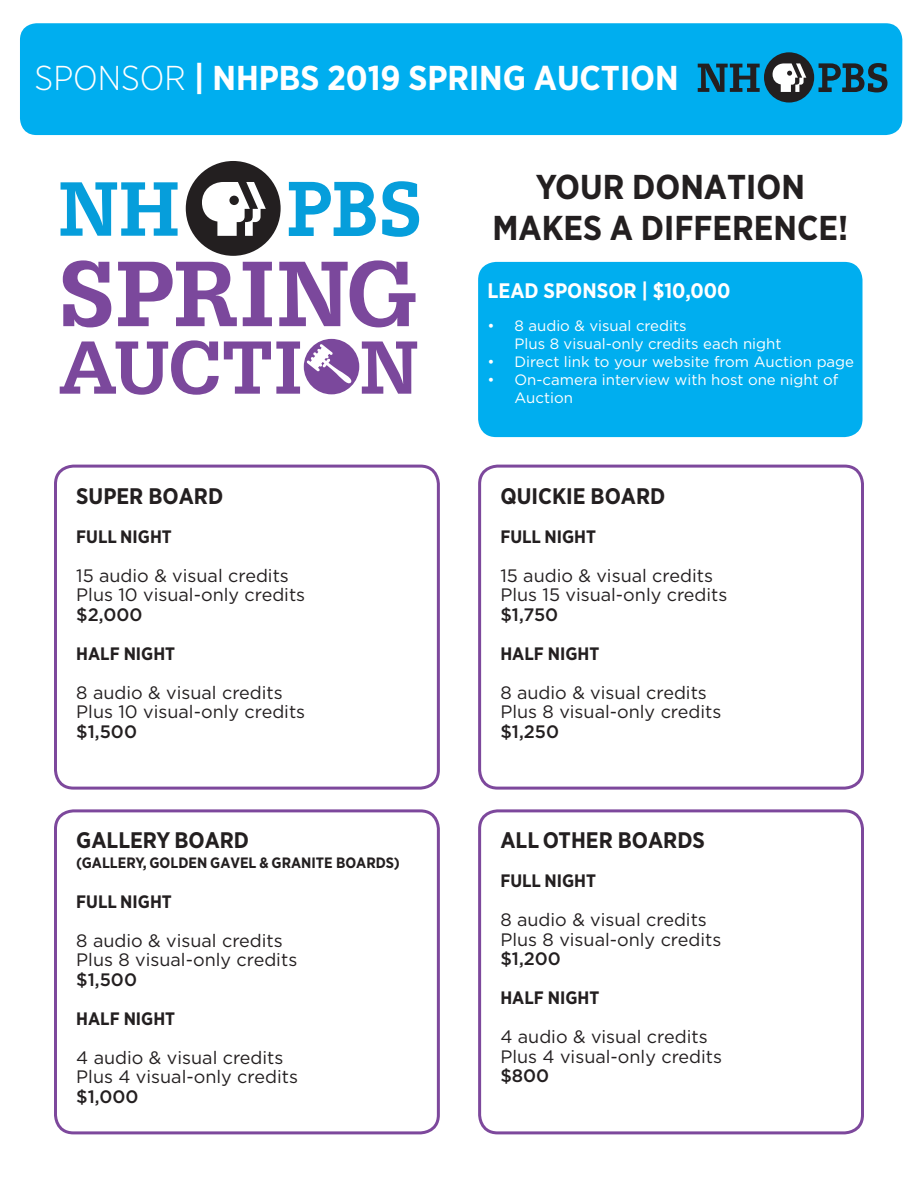
<style>
.page{position:relative;width:918px;height:1188px;background:#fff}
.page>*{position:absolute;margin:0;border:0;box-sizing:border-box;transform-origin:0 0}
.t1{font:700 34.5px "Gotham Narrow";color:#fff}
.t2{font:700 34.5px/40.5px "Gotham Narrow";color:#231f20;text-align:center}
.t3{font:700 22.5px "Gotham Narrow";color:#231f20}
.t4{font:700 21px "Gotham Narrow";color:#fff}
.t5{font:18px/19.5px "Gotham";color:#231f20}
.t6{font:700 18px "Gotham Narrow";color:#231f20}
.t7{font:500 18px "Gotham";color:#231f20}
.t8{font:15px/18px "Gotham";color:#fff}
.t9{font:700 15px "Gotham Narrow";color:#231f20}
.s1{font-weight:300}
</style>
<div class="page">
<div style="left:20px;top:23px;width:882px;height:112px;background:#00aeef;border-radius:17px"></div>
<div style="left:764px;top:52px;width:50px;height:51px;background:#231f20;border-radius:50%"></div>
<svg style="left:773px;top:63px;width:33px;height:29px"></svg>
<svg style="left:819px;top:63px;width:68px;height:29px"></svg>
<svg style="left:698px;top:64px;width:62px;height:28px"></svg>
<div style="left:54px;top:465px;width:386px;height:325px;border:3px solid #7d489c;border-radius:18px"></div>
<div style="left:478px;top:465px;width:386px;height:325px;border:3px solid #7d489c;border-radius:18px"></div>
<div style="left:54px;top:809px;width:386px;height:325px;border:3px solid #7d489c;border-radius:18px"></div>
<div style="left:478px;top:809px;width:386px;height:325px;border:3px solid #7d489c;border-radius:18px"></div>
<div style="left:478px;top:262px;width:385px;height:175px;background:#00aeef;border-radius:18px"></div>
<svg style="left:63px;top:260px;width:48px;height:67px"></svg>
<svg style="left:118px;top:262px;width:119px;height:64px"></svg>
<svg style="left:243px;top:262px;width:29px;height:64px"></svg>
<svg style="left:279px;top:260px;width:137px;height:67px"></svg>
<svg style="left:60px;top:340px;width:240px;height:55px"></svg>
<div style="left:304px;top:339px;width:55px;height:55px;background:#7b489c;border-radius:50%"></div>
<svg style="left:362px;top:341px;width:55px;height:53px"></svg>
<div style="left:186px;top:161px;width:95px;height:95px;background:#231f20;border-radius:50%"></div>
<svg style="left:202px;top:182px;width:64px;height:54px"></svg>
<svg style="left:289px;top:182px;width:87px;height:54px"></svg>
<svg style="left:382px;top:181px;width:37px;height:56px"></svg>
<svg style="left:61px;top:182px;width:117px;height:54px"></svg>
<svg style="left:307px;top:344px;width:47px;height:42px"></svg>
<p class="t1" style="left:34px;top:55px;width:646px"><span class="s1">SPONSOR</span> | NHPBS 2019 SPRING AUCTION</p>
<p class="t2" style="left:492px;top:167px;width:357px">YOUR DONATION<br>MAKES A DIFFERENCE!</p>
<p class="t3" style="left:76px;top:481px;width:148px">SUPER BOARD</p>
<p class="t6" style="left:76px;top:525px;width:97px">FULL NIGHT</p>
<p class="t5" style="left:76px;top:565px;width:231px">15 audio &amp; visual credits<br>Plus 10 visual-only credits</p>
<p class="t7" style="left:76px;top:604px;width:68px">$2,000</p>
<p class="t6" style="left:76px;top:642px;width:100px">HALF NIGHT</p>
<p class="t5" style="left:76px;top:682px;width:231px">8 audio &amp; visual credits<br>Plus 10 visual-only credits</p>
<p class="t7" style="left:76px;top:721px;width:62px">$1,500</p>
<p class="t3" style="left:76px;top:826px;width:174px">GALLERY BOARD</p>
<p class="t9" style="left:76px;top:853px;width:325px">(GALLERY, GOLDEN GAVEL &amp; GRANITE BOARDS)</p>
<p class="t6" style="left:76px;top:890px;width:97px">FULL NIGHT</p>
<p class="t5" style="left:76px;top:930px;width:223px">8 audio &amp; visual credits<br>Plus 8 visual-only credits</p>
<p class="t7" style="left:76px;top:969px;width:62px">$1,500</p>
<p class="t6" style="left:76px;top:1007px;width:100px">HALF NIGHT</p>
<p class="t5" style="left:76px;top:1047px;width:223px">4 audio &amp; visual credits<br>Plus 4 visual-only credits</p>
<p class="t7" style="left:76px;top:1086px;width:64px">$1,000</p>
<p class="t4" style="left:488px;top:277px;width:245px">LEAD SPONSOR | $10,000</p>
<p class="t8" style="left:514px;top:317px;width:269px;text-indent:-27px">• 8 audio &amp; visual credits<br>Plus 8 visual-only credits each night</p>
<p class="t8" style="left:488px;top:353px;width:368px">• Direct link to your website from Auction page</p>
<p class="t8" style="left:514px;top:371px;width:325px;text-indent:-27px">• On-camera interview with host one night of<br>Auction</p>
<p class="t3" style="left:500px;top:481px;width:167px">QUICKIE BOARD</p>
<p class="t6" style="left:500px;top:525px;width:97px">FULL NIGHT</p>
<p class="t5" style="left:500px;top:565px;width:229px">15 audio &amp; visual credits<br>Plus 15 visual-only credits</p>
<p class="t7" style="left:500px;top:604px;width:59px">$1,750</p>
<p class="t6" style="left:500px;top:642px;width:100px">HALF NIGHT</p>
<p class="t5" style="left:500px;top:682px;width:223px">8 audio &amp; visual credits<br>Plus 8 visual-only credits</p>
<p class="t7" style="left:500px;top:721px;width:60px">$1,250</p>
<p class="t3" style="left:500px;top:826px;width:206px">ALL OTHER BOARDS</p>
<p class="t6" style="left:500px;top:870px;width:97px">FULL NIGHT</p>
<p class="t5" style="left:500px;top:910px;width:223px">8 audio &amp; visual credits<br>Plus 8 visual-only credits</p>
<p class="t7" style="left:500px;top:949px;width:62px">$1,200</p>
<p class="t6" style="left:500px;top:987px;width:100px">HALF NIGHT</p>
<p class="t5" style="left:500px;top:1027px;width:223px">4 audio &amp; visual credits<br>Plus 4 visual-only credits</p>
<p class="t7" style="left:500px;top:1066px;width:50px">$800</p>
</div>
